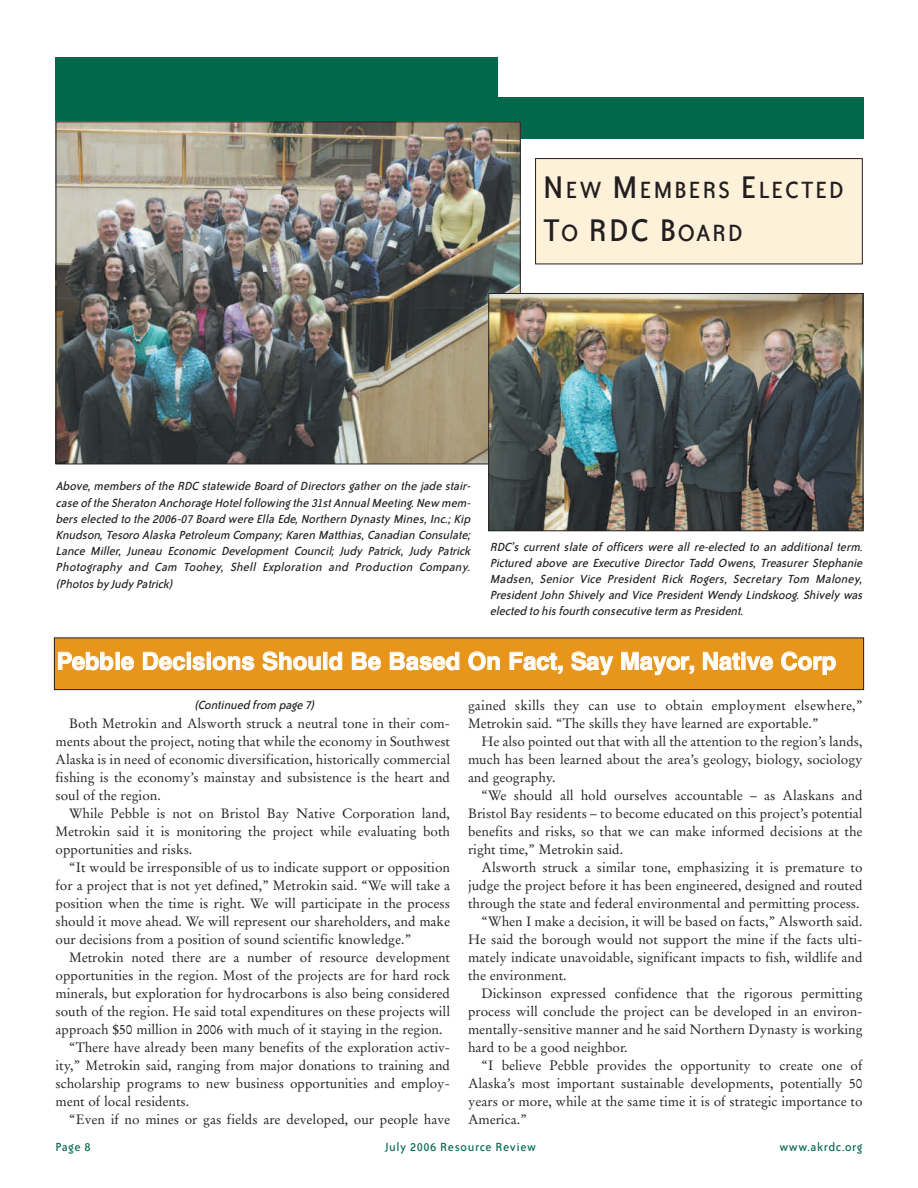
<style>
.page{position:relative;width:918px;height:1188px;background:#fff}
.page>*{position:absolute;margin:0;border:0;box-sizing:border-box;transform-origin:0 0}
.t1{font:36px "Bailey Sans ITC";color:#231f20}
.t2{font:27px "Bailey Sans ITC";letter-spacing:.06em;color:#231f20}
.t3{font:700 24px "Helvetica";color:#fff}
.t4{font:13.5px/18px "Stempel Garamond";color:#231f20;text-align:justify}
.t5{font:italic 13.5px/16.2px "Bailey Sans ITC";letter-spacing:-.005em;color:#231f20;text-align:justify}
.t6{font:13.5px "Bailey Sans ITC";letter-spacing:.045em;color:#01674d}
.s1{font-size:36px}
.s2{font-size:27px}
</style>
<div class="page">
<div style="left:55px;top:97px;width:808px;height:42px;background:#01674d"></div>
<div style="left:55px;top:57px;width:442px;height:40px;background:#01674d"></div>
<img style="left:58px;top:124px;width:461px;height:338px">
<div style="left:536px;top:159px;width:326px;height:105px;background:#fef1da"></div>
<div style="left:535px;top:158px;width:328px;height:106px;border:1px solid #231f20"></div>
<img style="left:490px;top:295px;width:371px;height:234px">
<div style="left:488px;top:293px;width:375px;height:238px;border:1px solid #231f20"></div>
<div style="left:54px;top:638px;width:810px;height:52px;background:#e7961b"></div>
<div style="left:54px;top:638px;width:810px;height:52px;border:1px solid #231f20"></div>
<h2 class="t2" style="left:543px;top:180px;width:302px"><span class="s1">N</span>EW <span class="s1">M</span>EMBERS <span class="s1">E</span>LECTED</h2>
<h1 class="t1" style="left:543px;top:218px;width:201px">T<span class="s2">O</span> RDC B<span class="s2">OARD</span></h1>
<p class="t5" style="left:56px;top:479px;width:419px">Above, members of the RDC statewide Board of Directors gather on the jade stair&shy;case of the Sheraton Anchorage Hotelfollowing the 31stAnnualMeeting.New mem&shy;bers elected to the 2006-07 Board were Ella Ede,Northern Dynasty Mines, Inc.; Kip Knudson,Tesoro Alaska Petroleum Company; Karen Matthias,Canadian Consulate; Lance Miller, Juneau Economic Development Council; Judy Patrick, Judy Patrick Photography and Cam Toohey, Shell Exploration and Production Company. (Photos by Judy Patrick)</p>
<p class="t5" style="left:490px;top:539px;width:377px">RDC’s current slate of officers were all re-elected to an additional term.<br>Pictured above are Executive Director Tadd Owens, Treasurer Stephanie Madsen, Senior Vice President Rick Rogers, Secretary Tom Maloney, President John Shively and Vice President Wendy Lindskoog. Shively was elected to his fourth consecutive term as President.</p>
<h3 class="t3" style="left:57px;top:652px;width:781px">Pebble Decisions Should Be Based On Fact, Say Mayor, Native Corp</h3>
<p class="t5" style="left:194px;top:697px;width:124px">(Continued from page 7)</p>
<p class="t4" style="left:468px;top:697px;width:396px">gained skills they can use to obtain employment elsewhere,”<br>Metrokin said. “The skills they have learned are exportable.”</p>
<p class="t4" style="left:468px;top:733px;width:396px;text-indent:14px">He also pointed out that with all the attention to the region’s lands, much has been learned about the area’s geology, biology, sociology and geography.</p>
<p class="t4" style="left:468px;top:787px;width:396px;text-indent:14px">“We should all hold ourselves accountable – as Alaskans and Bristol Bay residents – to become educated on this project’s potential benefits and risks, so that we can make informed decisions at the right time,” Metrokin said.</p>
<p class="t4" style="left:482px;top:859px;width:383px">Alsworth struck a similar tone, emphasizing it is premature to</p>
<p class="t4" style="left:468px;top:877px;width:396px">judge the project before it has been engineered, designed and routed</p>
<p class="t4" style="left:468px;top:895px;width:393px">through the state and federal environmental and permitting process.</p>
<p class="t4" style="left:482px;top:913px;width:383px">“When I make a decision, it will be based on facts,” Alsworth said.</p>
<p class="t4" style="left:468px;top:931px;width:396px">He said the borough would not support the mine if the facts ulti-</p>
<p class="t4" style="left:468px;top:949px;width:396px">mately indicate unavoidable, significant impacts to fish, wildlife and</p>
<p class="t4" style="left:468px;top:967px;width:100px">the environment.</p>
<p class="t4" style="left:482px;top:985px;width:383px">Dickinson expressed confidence that the rigorous permitting</p>
<p class="t4" style="left:468px;top:1003px;width:396px">process will conclude the project can be developed in an environ-</p>
<p class="t4" style="left:468px;top:1021px;width:396px">mentally-sensitive manner and he said Northern Dynasty is working</p>
<p class="t4" style="left:468px;top:1039px;width:161px">hard to be a good neighbor.</p>
<p class="t4" style="left:482px;top:1057px;width:383px">“I believe Pebble provides the opportunity to create one of</p>
<p class="t4" style="left:468px;top:1075px;width:396px">Alaska’s most important sustainable developments, potentially 50</p>
<p class="t4" style="left:468px;top:1093px;width:396px">years or more, while at the same time it is of strategic importance to</p>
<p class="t4" style="left:468px;top:1111px;width:60px">America.”</p>
<p class="t4" style="left:56px;top:715px;width:396px;text-indent:14px">Both Metrokin and Alsworth struck a neutral tone in their com&shy;ments about the project, noting that while the economy in Southwest Alaska is in need of economic diversification, historically commercial fishing is the economy’s mainstay and subsistence is the heart and soul of the region.</p>
<p class="t4" style="left:56px;top:805px;width:396px;text-indent:14px">While Pebble is not on Bristol Bay Native Corporation land, Metrokin said it is monitoring the project while evaluating both opportunities and risks.</p>
<p class="t4" style="left:56px;top:859px;width:396px;text-indent:14px">“It would be irresponsible of us to indicate support or opposition for a project that is not yet defined,” Metrokin said. “We will take a position when the time is right. We will participate in the process should it move ahead. We will represent our shareholders, and make our decisions from a position of sound scientific knowledge.”</p>
<p class="t4" style="left:69px;top:949px;width:383px">Metrokin noted there are a number of resource development</p>
<p class="t4" style="left:56px;top:967px;width:396px">opportunities in the region. Most of the projects are for hard rock</p>
<p class="t4" style="left:56px;top:985px;width:396px">minerals, but exploration for hydrocarbons is also being considered</p>
<p class="t4" style="left:56px;top:1003px;width:396px">south of the region. He said total expenditures on these projects will</p>
<p class="t4" style="left:56px;top:1021px;width:388px">approach $50 million in 2006 with much of it staying in the region.</p>
<p class="t4" style="left:69px;top:1039px;width:383px">“There have already been many benefits of the exploration activ-</p>
<p class="t4" style="left:56px;top:1057px;width:396px">ity,” Metrokin said, ranging from major donations to training and</p>
<p class="t4" style="left:56px;top:1075px;width:396px">scholarship programs to new business opportunities and employ-</p>
<p class="t4" style="left:56px;top:1093px;width:135px">ment of local residents.</p>
<p class="t4" style="left:69px;top:1111px;width:383px">“Even if no mines or gas fields are developed, our people have</p>
<p class="t6" style="left:56px;top:1142px;width:37px">Page 8</p>
<p class="t6" style="left:385px;top:1142px;width:152px">July 2006 Resource Review</p>
<p class="t6" style="left:779px;top:1142px;width:84px">www.akrdc.org</p>
</div>
